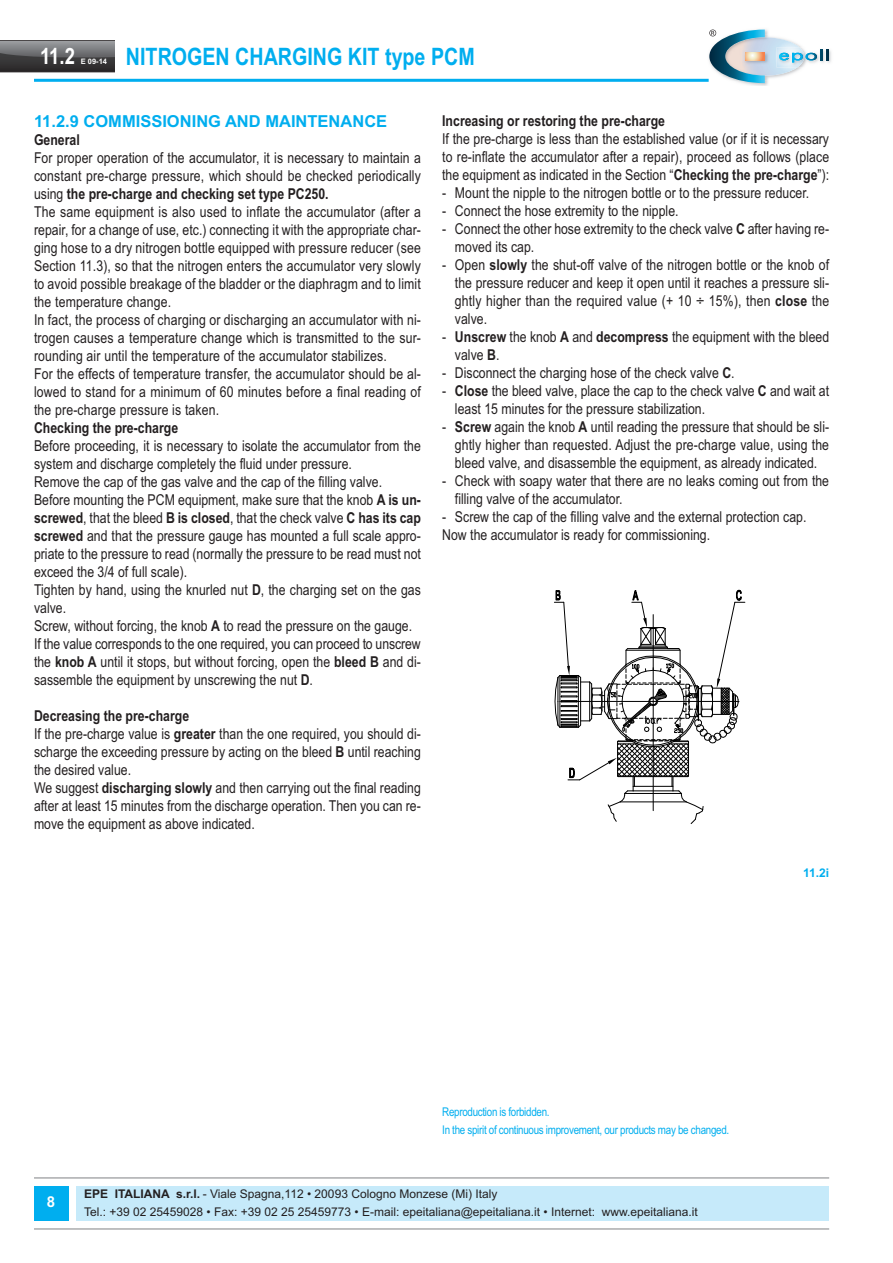
<style>
.page{position:relative;width:893px;height:1263px;background:#fff}
.page>*{position:absolute;margin:0;border:0;box-sizing:border-box;transform-origin:0 0}
.t1{font:700 24px "Arial Narrow";color:#00aeef}
.t2{font:700 22.5px "Arial Narrow";color:#fff}
.t3{font:700 16.5px "Arial";color:#00aeef}
.t4{font:15px/18px "Arial Narrow";color:#231f20}
.t5{font:700 15px "Arial Narrow";color:#231f20}
.t6{font:700 15px "Arial";color:#fff}
.t7{font:12px/18px "Arial";color:#231f20}
.t8{font:12px/18px "Arial Narrow";letter-spacing:-.025em;color:#00aeef}
.t9{font:700 12px "Arial";color:#00aeef}
.t10{font:700 7.5px "Arial";color:#fff}
.s1{font-weight:700}
</style>
<div class="page">
<img style="left:743px;top:83px;width:25px;height:2px">
<img style="left:828px;top:49px;width:3px;height:14px">
<svg style="left:709px;top:30px;width:119px;height:53px"></svg>
<div style="left:77px;top:1186px;width:752px;height:34px;background:#c6eafa"></div>
<svg style="left:0;top:40px;width:115px;height:32px;background:#58585a"></svg>
<hr style="left:34px;top:79px;width:675px;height:3px;background:#00aeef">
<hr style="left:34px;top:1177px;width:795px;height:1px;background:#808285">
<hr style="left:34px;top:1228px;width:795px;height:1px;background:#808285">
<div style="left:34px;top:1186px;width:34px;height:34px;background:#00aeef"></div>
<svg style="left:554px;top:590px;width:191px;height:234px"></svg>
<h2 class="t2" style="left:40px;top:48px;width:36px">11.2</h2>
<p class="t10" style="left:81px;top:59px;width:28px">E 09-14</p>
<h1 class="t1" style="left:126px;top:48px;width:350px">NITROGEN CHARGING KIT type PCM</h1>
<p class="t3" style="left:34px;top:115px;width:355px">11.2.9 COMMISSIONING AND MAINTENANCE</p>
<p class="t5" style="left:34px;top:134px;width:47px">General</p>
<p class="t4" style="left:34px;top:150px;width:389px">For proper operation of the accumulator, it is necessary to maintain a constant pre-charge pressure, which should be checked periodically using <span class="s1">the pre-charge and checking set type PC250.<br></span>The same equipment is also used to inflate the accumulator (after a repair, for a change of use, etc.) connecting it with the appropriate char&shy;ging hose to a dry nitrogen bottle equipped with pressure reducer (see Section 11.3), so that the nitrogen enters the accumulator very slowly to avoid possible breakage of the bladder or the diaphragm and to limit the temperature change.<br>In fact, the process of charging or discharging an accumulator with ni&shy;trogen causes a temperature change which is transmitted to the sur&shy;rounding air until the temperature of the accumulator stabilizes.<br>For the effects of temperature transfer, the accumulator should be al&shy;lowed to stand for a minimum of 60 minutes before a final reading of the pre-charge pressure is taken.</p>
<p class="t5" style="left:34px;top:422px;width:146px">Checking the pre-charge</p>
<p class="t4" style="left:34px;top:438px;width:388px">Before proceeding, it is necessary to isolate the accumulator from the system and discharge completely the fluid under pressure.<br>Remove the cap of the gas valve and the cap of the filling valve.<br>Before mounting the PCM equipment, make sure that the knob <span class="s1">A is un&shy;screwed</span>, that the bleed <span class="s1">B is closed</span>, that the check valve <span class="s1">C has its cap screwed</span> and that the pressure gauge has mounted a full scale appro&shy;priate to the pressure to read (normally the pressure to be read must not exceed the 3/4 of full scale).<br>Tighten by hand, using the knurled nut <span class="s1">D</span>, the charging set on the gas valve.<br>Screw, without forcing, the knob <span class="s1">A</span> to read the pressure on the gauge.<br>If the value corresponds to the one required, you can proceed to unscrew the <span class="s1">knob A</span> until it stops, but without forcing, open the <span class="s1">bleed B</span> and di&shy;sassemble the equipment by unscrewing the nut <span class="s1">D</span>.</p>
<p class="t4" style="left:34px;top:708px;width:388px"><span class="s1">Decreasing the pre-charge<br></span>If the pre-charge value is <span class="s1">greater</span> than the one required, you should di&shy;scharge the exceeding pressure by acting on the bleed <span class="s1">B</span> until reaching the desired value.<br>We suggest <span class="s1">discharging slowly</span> and then carrying out the final reading after at least 15 minutes from the discharge operation. Then you can re&shy;move the equipment as above indicated.</p>
<p class="t5" style="left:442px;top:115px;width:224px">Increasing or restoring the pre-charge</p>
<p class="t4" style="left:442px;top:131px;width:388px;text-align:justify">If the pre-charge is less than the established value (or if it is necessary to re-inflate the accumulator after a repair), proceed as follows (place the equipment as indicated in the Section “<span class="s1">Checking the pre-charge</span>”):</p>
<p class="t4" style="left:442px;top:185px;width:368px">- Mount the nipple to the nitrogen bottle or to the pressure reducer.</p>
<p class="t4" style="left:442px;top:203px;width:238px">- Connect the hose extremity to the nipple.</p>
<p class="t4" style="left:455px;top:221px;width:376px;text-indent:-13px">- Connect the other hose extremity to the check valve <span class="s1">C</span> after having re&shy;moved its cap.</p>
<p class="t4" style="left:455px;top:257px;width:376px;text-align:justify;text-indent:-13px">- Open <span class="s1">slowly</span> the shut-off valve of the nitrogen bottle or the knob of the pressure reducer and keep it open until it reaches a pressure sli&shy;ghtly higher than the required value (+ 10 ÷ 15%), then <span class="s1">close</span> the valve.</p>
<p class="t4" style="left:455px;top:329px;width:376px;text-indent:-13px">- <span class="s1">Unscrew</span> the knob <span class="s1">A</span> and <span class="s1">decompress</span> the equipment with the bleed valve <span class="s1">B</span>.</p>
<p class="t4" style="left:442px;top:365px;width:294px">- Disconnect the charging hose of the check valve <span class="s1">C</span>.</p>
<p class="t4" style="left:455px;top:383px;width:376px;text-indent:-13px">- <span class="s1">Close</span> the bleed valve, place the cap to the check valve <span class="s1">C</span> and wait at least 15 minutes for the pressure stabilization.</p>
<p class="t4" style="left:455px;top:419px;width:376px;text-align:justify;text-indent:-13px">- <span class="s1">Screw</span> again the knob <span class="s1">A</span> until reading the pressure that should be sli&shy;ghtly higher than requested. Adjust the pre-charge value, using the bleed valve, and disassemble the equipment, as already indicated.</p>
<p class="t4" style="left:455px;top:473px;width:376px;text-indent:-13px">- Check with soapy water that there are no leaks coming out from the filling valve of the accumulator.</p>
<p class="t4" style="left:442px;top:509px;width:366px">- Screw the cap of the filling valve and the external protection cap.<br>Now the accumulator is ready for commissioning.</p>
<p class="t9" style="left:803px;top:868px;width:28px">11.2i</p>
<p class="t8" style="left:442px;top:1104px;width:289px">Reproduction is forbidden.<br>In the spirit of continuous improvement, our products may be changed.</p>
<p class="t6" style="left:47px;top:1196px;width:10px">8</p>
<p class="t7" style="left:84px;top:1185px;width:615px"><span class="s1">EPE ITALIANA s.r.l.</span> - Viale Spagna,112 • 20093 Cologno Monzese (Mi) Italy<br>Tel.: +39 02 25459028 • Fax: +39 02 25 25459773 • E-mail: epeitaliana@epeitaliana.it • Internet: www.epeitaliana.it</p>
</div>
